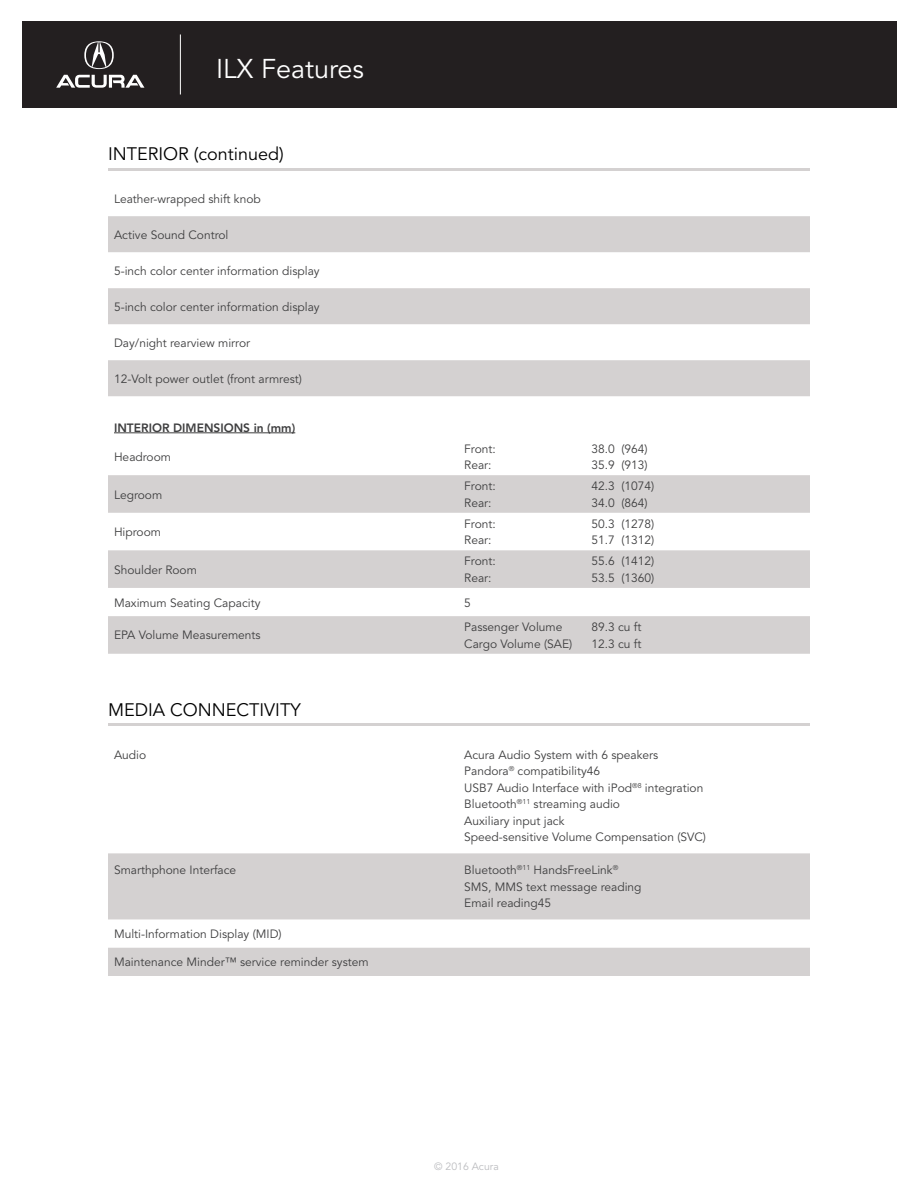
<style>
.page{position:relative;width:918px;height:1188px;background:#fff}
.page>*{position:absolute;margin:0;border:0;box-sizing:border-box;transform-origin:0 0}
.t1{font:27px "Avenir LT Pro";color:#fff}
.t2{font:18px "Avenir LT Pro";color:#000001}
.t3{font:12px/16.5px "Avenir LT Pro";color:#3e3e3f}
.t4{font:800 12px "Avenir LT Pro";color:#3e3e3f}
.t5{font:10.5px "Avenir LT Pro";color:#bcbdc0}
</style>
<div class="page">
<div style="left:22px;top:21px;width:874px;height:87px;background:#231f20"></div>
<hr style="left:180px;top:34px;width:1px;height:60px;background:#fff">
<svg style="left:84px;top:41px;width:30px;height:28px"></svg>
<svg style="left:56px;top:75px;width:88px;height:13px"></svg>
<hr style="left:108px;top:168px;width:702px;height:3px;background:#d4d1d1">
<hr style="left:108px;top:723px;width:702px;height:3px;background:#d4d1d1">
<svg style="left:108px;top:216px;width:702px;height:438px"></svg>
<hr style="left:114px;top:433px;width:181px;height:1px;background:#3e3e3f">
<svg style="left:108px;top:853px;width:702px;height:123px;fill:#d4d1d1"></svg>
<h1 class="t1" style="left:216px;top:53px;width:150px">ILX Features</h1>
<h2 class="t2" style="left:108px;top:144px;width:177px">INTERIOR (continued)</h2>
<p class="t3" style="left:114px;top:191px;width:148px">Leather-wrapped shift knob</p>
<p class="t3" style="left:114px;top:227px;width:116px">Active Sound Control</p>
<p class="t3" style="left:114px;top:263px;width:207px">5-inch color center information display</p>
<p class="t3" style="left:114px;top:299px;width:207px">5-inch color center information display</p>
<p class="t3" style="left:114px;top:335px;width:138px">Day/night rearview mirror</p>
<p class="t3" style="left:114px;top:371px;width:189px">12-Volt power outlet (front armrest)</p>
<p class="t4" style="left:114px;top:420px;width:183px">INTERIOR DIMENSIONS in (mm)</p>
<p class="t3" style="left:114px;top:449px;width:59px">Headroom</p>
<p class="t3" style="left:464px;top:441px;width:33px">Front:<br>Rear:</p>
<p class="t3" style="left:591px;top:441px;width:58px">38.0 (964)<br>35.9 (913)</p>
<p class="t3" style="left:114px;top:486px;width:50px">Legroom</p>
<p class="t3" style="left:464px;top:478px;width:33px">Front:<br>Rear:</p>
<p class="t3" style="left:591px;top:478px;width:64px">42.3 (1074)<br>34.0 (864)</p>
<p class="t3" style="left:114px;top:524px;width:49px">Hiproom</p>
<p class="t3" style="left:464px;top:516px;width:33px">Front:<br>Rear:</p>
<p class="t3" style="left:591px;top:516px;width:64px">50.3 (1278)<br>51.7 (1312)</p>
<p class="t3" style="left:114px;top:562px;width:84px">Shoulder Room</p>
<p class="t3" style="left:464px;top:553px;width:33px">Front:<br>Rear:</p>
<p class="t3" style="left:591px;top:553px;width:64px">55.6 (1412)<br>53.5 (1360)</p>
<p class="t3" style="left:114px;top:594px;width:148px">Maximum Seating Capacity</p>
<p class="t3" style="left:464px;top:594px;width:8px">5</p>
<p class="t3" style="left:114px;top:627px;width:148px">EPA Volume Measurements</p>
<p class="t3" style="left:464px;top:619px;width:110px">Passenger Volume<br>Cargo Volume (SAE)</p>
<p class="t3" style="left:591px;top:619px;width:52px">89.3 cu ft<br>12.3 cu ft</p>
<h2 class="t2" style="left:108px;top:699px;width:194px">MEDIA CONNECTIVITY</h2>
<p class="t3" style="left:114px;top:747px;width:34px">Audio</p>
<p class="t3" style="left:464px;top:747px;width:243px">Acura Audio System with 6 speakers Pandora<sup>®</sup> compatibility46<br>USB7 Audio Interface with iPod<sup>®8</sup> integration Bluetooth<sup>®11</sup> streaming audio<br>Auxiliary input jack<br>Speed-sensitive Volume Compensation (SVC)</p>
<p class="t3" style="left:114px;top:862px;width:124px">Smarthphone Interface</p>
<p class="t3" style="left:464px;top:862px;width:179px">Bluetooth<sup>®11</sup> HandsFreeLink<sup>®<br></sup>SMS, MMS text message reading<br>Email reading45</p>
<p class="t3" style="left:114px;top:926px;width:169px">Multi-Information Display (MID)</p>
<p class="t3" style="left:114px;top:954px;width:256px">Maintenance Minder™ service reminder system</p>
<p class="t5" style="left:434px;top:1160px;width:66px">© 2016 Acura</p>
</div>
